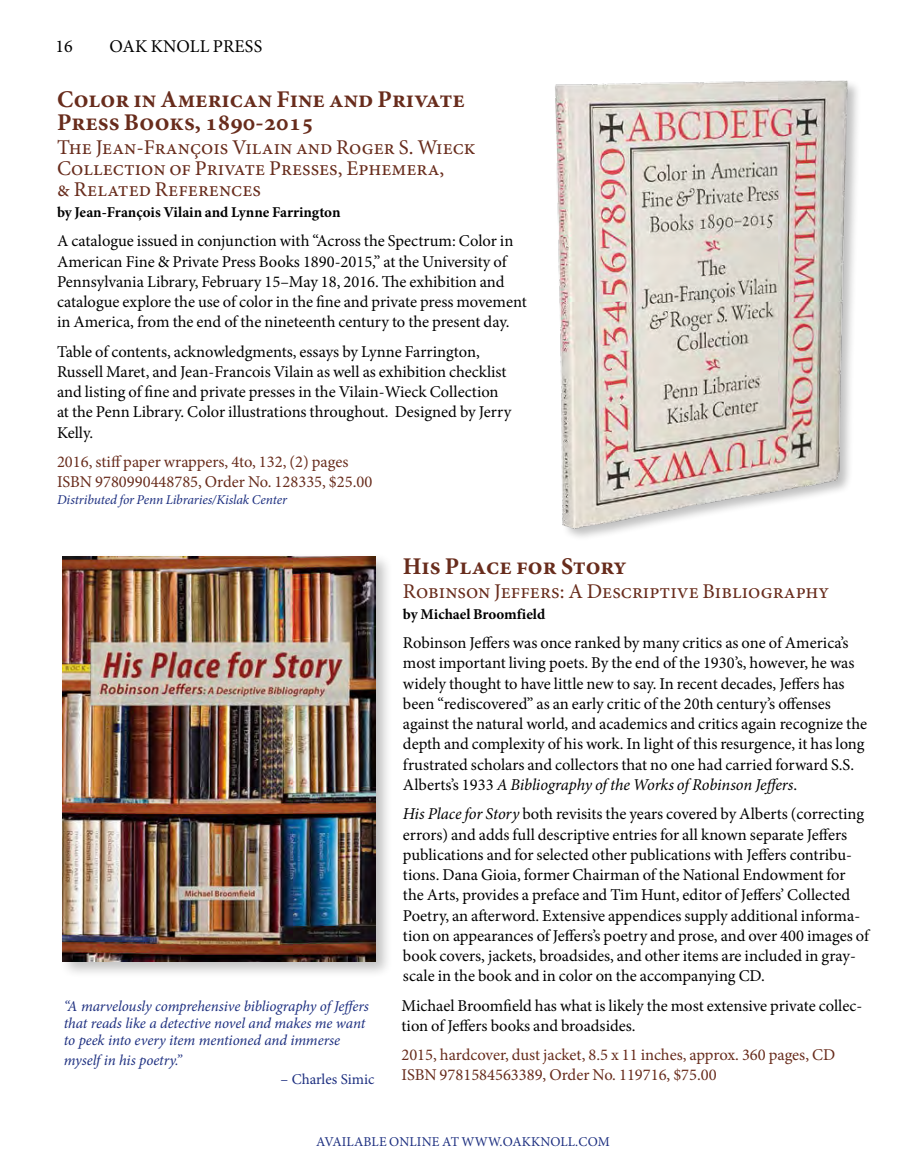
<style>
.page{position:relative;width:905px;height:1175px;background:#fff}
.page>*{position:absolute;margin:0;border:0;box-sizing:border-box;transform-origin:0 0}
.t1{font:700 24px/22.5px "Minion Pro";color:#682c1c}
.t2{font:21px/21px "Minion Pro";color:#682c1c}
.t3{font:18px "Minion Pro";letter-spacing:.01em;color:#000}
.t4{font:16.5px/20.2px "Minion Pro";letter-spacing:-.005em;color:#000}
.t5{font:16.5px/20.2px "Minion Pro";color:#682c1c}
.t6{font:italic 15px/17.2px "Minion Pro";letter-spacing:-.005em;color:#1d2f80}
.t7{font:700 15px "Minion Pro";letter-spacing:-.02em;color:#000}
.t8{font:15px "Minion Pro";color:#1d2f80}
.t9{font:italic 13.5px "Minion Pro";letter-spacing:-.01em;color:#1d2f80}
.t10{font:13.5px "Minion Pro";letter-spacing:.01em;color:#1d2f80}
.s1{font-style:italic}
</style>
<div class="page">
<img style="left:555px;top:80px;width:303px;height:452px">
<div style="left:59px;top:552px;width:334px;height:427px;background:#000;opacity:.25"></div>
<img style="left:63px;top:556px;width:313px;height:405px">
<p class="t3" style="left:56px;top:34px;width:19px">16</p>
<p class="t3" style="left:110px;top:34px;width:154px">OAK KNOLL PRESS</p>
<h1 class="t1" style="left:57px;top:88px;width:409px">Color in American Fine and Private<br>Press Books, 1890-2015</h1>
<p class="t2" style="left:57px;top:137px;width:420px">The Jean-François Vilain and Roger S. Wieck<br>Collection of Private Presses, Ephemera,<br>&amp; Related References</p>
<p class="t7" style="left:57px;top:202px;width:285px">by Jean-François Vilain and Lynne Farrington</p>
<p class="t4" style="left:57px;top:231px;width:471px">A catalogue issued in conjunction with “Across the Spectrum: Color in American Fine &amp; Private Press Books 1890-2015,” at the University of Pennsylvania Library, February 15–May 18, 2016. The exhibition and catalogue explore the use of color in the fine and private press movement in America, from the end of the nineteenth century to the present day.</p>
<p class="t4" style="left:57px;top:341px;width:456px">Table of contents, acknowledgments, essays by Lynne Farrington, Russell Maret, and Jean-Francois Vilain as well as exhibition checklist and listing of fine and private presses in the Vilain-Wieck Collection at the Penn Library. Color illustrations throughout. Designed by Jerry Kelly.</p>
<p class="t5" style="left:57px;top:451px;width:317px">2016, stiff paper wrappers, 4to, 132, (2) pages<br>ISBN 9780990448785, Order No. 128335, $25.00</p>
<p class="t9" style="left:57px;top:490px;width:232px">Distributed for Penn Libraries/Kislak Center</p>
<p class="t6" style="left:64px;top:997px;width:307px">“A marvelously comprehensive bibliography of Jeffers that reads like a detective novel and makes me want to peek into every item mentioned and immerse</p>
<p class="t6" style="left:64px;top:1051px;width:120px">myself in his poetry.”</p>
<p class="t8" style="left:280px;top:1069px;width:95px">– Charles Simic</p>
<h1 class="t1" style="left:403px;top:554px;width:225px">His Place for Story</h1>
<p class="t2" style="left:403px;top:581px;width:428px">Robinson Jeffers: A Descriptive Bibliography</p>
<p class="t7" style="left:403px;top:603px;width:144px">by Michael Broomfield</p>
<p class="t4" style="left:403px;top:633px;width:465px">Robinson Jeffers was once ranked by many critics as one of America’s most important living poets. By the end of the 1930’s, however, he was widely thought to have little new to say. In recent decades, Jeffers has been “rediscovered” as an early critic of the 20th century’s offenses against the natural world, and academics and critics again recognize the depth and complexity of his work. In light of this resurgence, it has long frustrated scholars and collectors that no one had carried forward S.S.<br>Alberts’s 1933 <span class="s1">A Bibliography of the Works of Robinson Jeffers</span>.</p>
<p class="t4" style="left:403px;top:804px;width:469px"><span class="s1">His Place for Story</span> both revisits the years covered by Alberts (correcting errors) and adds full descriptive entries for all known separate Jeffers publications and for selected other publications with Jeffers contribu&shy;tions. Dana Gioia, former Chairman of the National Endowment for the Arts, provides a preface and Tim Hunt, editor of Jeffers’ Collected Poetry, an afterword. Extensive appendices supply additional informa&shy;tion on appearances of Jeffers’s poetry and prose, and over 400 images of book covers, jackets, broadsides, and other items are included in gray&shy;scale in the book and in color on the accompanying CD.</p>
<p class="t4" style="left:401px;top:995px;width:462px">Michael Broomfield has what is likely the most extensive private collec&shy;tion of Jeffers books and broadsides.</p>
<p class="t5" style="left:401px;top:1044px;width:435px">2015, hardcover, dust jacket, 8.5 x 11 inches, approx. 360 pages, CD<br>ISBN 9781584563389, Order No. 119716, $75.00</p>
<p class="t10" style="left:316px;top:1132px;width:295px">AVAILABLE ONLINE AT WWW.OAKKNOLL.COM</p>
</div>
